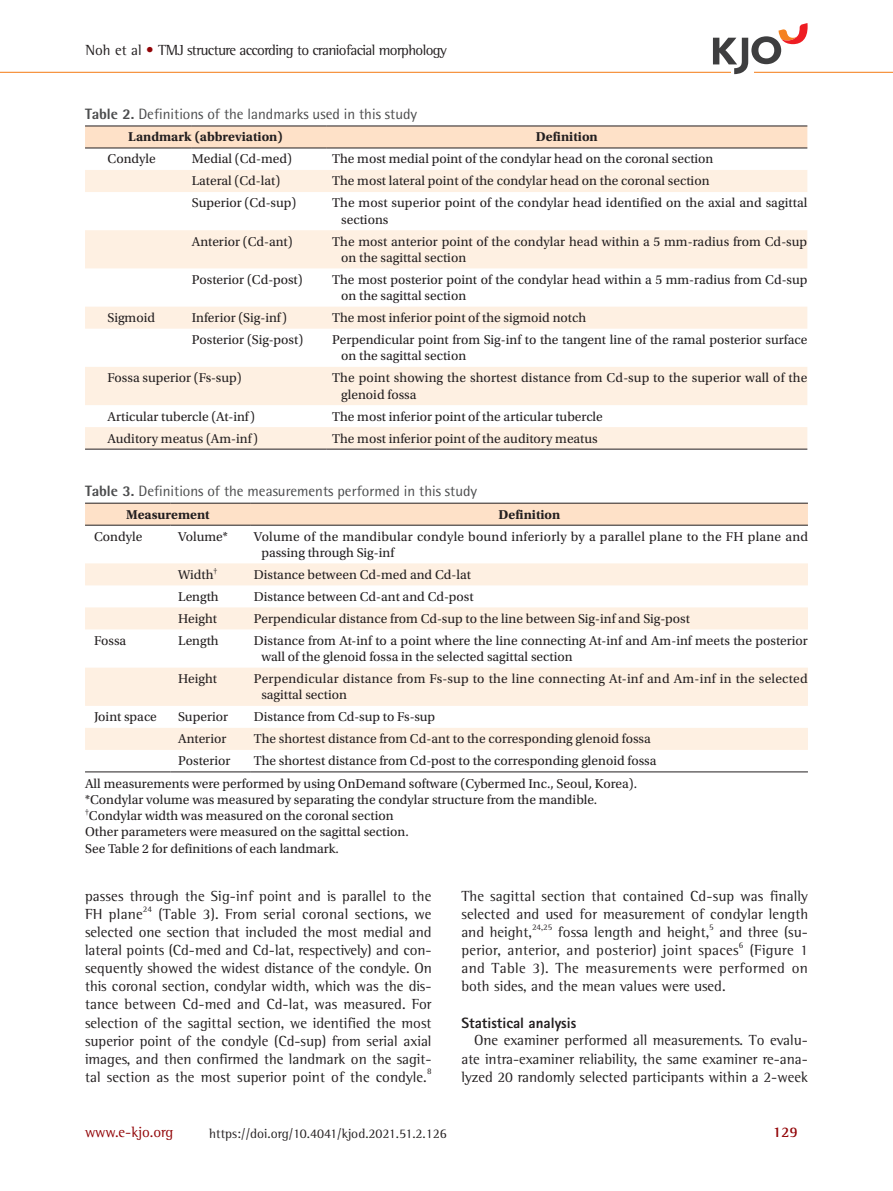
<style>
.page{position:relative;width:893px;height:1191px;background:#fff}
.page>*{position:absolute;margin:0;border:0;box-sizing:border-box;transform-origin:0 0}
.t1{font:15px/18px "Rotis Semi Serif Std";color:#231f20;text-align:justify}
.t2{font:15px "Rotis Semi Sans Std";color:#4b4c4d}
.t3{font:15px "Rotis Semi Serif Std";letter-spacing:-.04em;color:#231f20}
.t4{font:15px/18px "Rotis Semi Serif Std";letter-spacing:.02em;color:#231f20}
.t5{font:800 15px "Rotis Sans Serif Std";color:#231f20}
.t6{font:15px "Rotis Semi Serif Std";color:#920407}
.t7{font:700 15px "Rotis Semi Serif Std";color:#920407}
.t8{font:13.5px/16.2px "Utopia Std";color:#231f20}
.t9{font:700 13.5px "Utopia Std";color:#231f20}
.t10{font:13.5px "Rotis Semi Serif Std";color:#231f20}
.t11{font:8.7px "Rotis Semi Serif Std";color:#231f20}
.t12{font:7.8px "Utopia Std";color:#231f20}
.s1{color:#920407}
.s2{font-weight:800}
</style>
<div class="page">
<hr style="left:0;top:72px;width:893px;height:1px;background:#f58220">
<svg style="left:713px;top:23px;width:95px;height:51px"></svg>
<div style="left:85px;top:127px;width:722px;height:21px;background:#fee1c8"></div>
<svg style="left:85px;top:170px;width:722px;height:279px;fill:#fef1e5"></svg>
<hr style="left:85px;top:126px;width:107px;height:1px;background:#231f20">
<hr style="left:192px;top:126px;width:134px;height:1px;background:#231f20">
<hr style="left:326px;top:126px;width:481px;height:1px;background:#231f20">
<hr style="left:85px;top:148px;width:107px;height:1px;background:#231f20">
<hr style="left:192px;top:148px;width:134px;height:1px;background:#231f20">
<hr style="left:326px;top:148px;width:481px;height:1px;background:#231f20">
<hr style="left:85px;top:449px;width:107px;height:1px;background:#231f20">
<hr style="left:192px;top:449px;width:134px;height:1px;background:#231f20">
<hr style="left:326px;top:449px;width:481px;height:1px;background:#231f20">
<div style="left:85px;top:504px;width:723px;height:21px;background:#fee1c8"></div>
<svg style="left:85px;top:563px;width:723px;height:187px;fill:#fef0e2"></svg>
<hr style="left:85px;top:503px;width:86px;height:1px;background:#231f20">
<hr style="left:171px;top:503px;width:80px;height:1px;background:#231f20">
<hr style="left:251px;top:503px;width:557px;height:1px;background:#231f20">
<hr style="left:85px;top:525px;width:86px;height:1px;background:#231f20">
<hr style="left:171px;top:525px;width:80px;height:1px;background:#231f20">
<hr style="left:251px;top:525px;width:557px;height:1px;background:#231f20">
<hr style="left:85px;top:771px;width:86px;height:1px;background:#231f20">
<hr style="left:171px;top:771px;width:80px;height:1px;background:#231f20">
<hr style="left:251px;top:771px;width:557px;height:1px;background:#231f20">
<p class="t3" style="left:85px;top:41px;width:363px">Noh et al <span class="s1">•</span> TMJ structure according to craniofacial morphology</p>
<p class="t2" style="left:85px;top:105px;width:334px"><span class="s2">Table 2.</span> Definitions of the landmarks used in this study</p>
<p class="t9" style="left:128px;top:129px;width:156px">Landmark (abbreviation)</p>
<p class="t9" style="left:536px;top:129px;width:63px">Definition</p>
<p class="t8" style="left:108px;top:151px;width:50px">Condyle</p>
<p class="t8" style="left:192px;top:151px;width:102px">Medial (Cd-med)</p>
<p class="t8" style="left:332px;top:151px;width:383px">The most medial point of the condylar head on the coronal section</p>
<p class="t8" style="left:192px;top:173px;width:90px">Lateral (Cd-lat)</p>
<p class="t8" style="left:332px;top:173px;width:379px">The most lateral point of the condylar head on the coronal section</p>
<p class="t8" style="left:192px;top:195px;width:106px">Superior (Cd-sup)</p>
<p class="t8" style="left:341px;top:195px;width:468px;text-indent:-9px">The most superior point of the condylar head identified on the axial and sagittal sections</p>
<p class="t8" style="left:192px;top:233px;width:102px">Anterior (Cd-ant)</p>
<p class="t8" style="left:341px;top:233px;width:467px;text-indent:-9px">The most anterior point of the condylar head within a 5 mm-radius from Cd-sup on the sagittal section</p>
<p class="t8" style="left:192px;top:272px;width:112px">Posterior (Cd-post)</p>
<p class="t8" style="left:341px;top:272px;width:468px;text-indent:-9px">The most posterior point of the condylar head within a 5 mm-radius from Cd-sup on the sagittal section</p>
<p class="t8" style="left:108px;top:310px;width:49px">Sigmoid</p>
<p class="t8" style="left:192px;top:310px;width:97px">Inferior (Sig-inf)</p>
<p class="t8" style="left:332px;top:310px;width:255px">The most inferior point of the sigmoid notch</p>
<p class="t8" style="left:192px;top:332px;width:113px">Posterior (Sig-post)</p>
<p class="t8" style="left:341px;top:332px;width:468px;text-indent:-9px">Perpendicular point from Sig-inf to the tangent line of the ramal posterior surface on the sagittal section</p>
<p class="t8" style="left:108px;top:370px;width:136px">Fossa superior (Fs-sup)</p>
<p class="t8" style="left:341px;top:370px;width:468px;text-indent:-9px">The point showing the shortest distance from Cd-sup to the superior wall of the glenoid fossa</p>
<p class="t8" style="left:108px;top:408px;width:149px">Articular tubercle (At-inf)</p>
<p class="t8" style="left:332px;top:408px;width:272px">The most inferior point of the articular tubercle</p>
<p class="t8" style="left:108px;top:430px;width:152px">Auditory meatus (Am-inf)</p>
<p class="t8" style="left:332px;top:430px;width:267px">The most inferior point of the auditory meatus</p>
<p class="t2" style="left:85px;top:482px;width:394px"><span class="s2">Table 3.</span> Definitions of the measurements performed in this study</p>
<p class="t9" style="left:126px;top:506px;width:85px">Measurement</p>
<p class="t9" style="left:498px;top:506px;width:63px">Definition</p>
<p class="t8" style="left:94px;top:528px;width:50px">Condyle</p>
<p class="t8" style="left:178px;top:528px;width:51px">Volume*</p>
<p class="t8" style="left:261px;top:528px;width:548px;text-indent:-8px">Volume of the mandibular condyle bound inferiorly by a parallel plane to the FH plane and passing through Sig-inf</p>
<p class="t8" style="left:178px;top:566px;width:37px">Width</p>
<p class="t12" style="left:213px;top:566px;width:5px">†</p>
<p class="t8" style="left:254px;top:566px;width:219px">Distance between Cd-med and Cd-lat</p>
<p class="t8" style="left:178px;top:588px;width:42px">Length</p>
<p class="t8" style="left:254px;top:588px;width:221px">Distance between Cd-ant and Cd-post</p>
<p class="t8" style="left:178px;top:610px;width:40px">Height</p>
<p class="t8" style="left:254px;top:610px;width:437px">Perpendicular distance from Cd-sup to the line between Sig-inf and Sig-post</p>
<p class="t8" style="left:94px;top:632px;width:34px">Fossa</p>
<p class="t8" style="left:178px;top:632px;width:42px">Length</p>
<p class="t8" style="left:261px;top:632px;width:548px;text-indent:-8px">Distance from At-inf to a point where the line connecting At-inf and Am-inf meets the posterior wall of the glenoid fossa in the selected sagittal section</p>
<p class="t8" style="left:178px;top:671px;width:40px">Height</p>
<p class="t8" style="left:261px;top:671px;width:548px;text-indent:-8px">Perpendicular distance from Fs-sup to the line connecting At-inf and Am-inf in the selected sagittal section</p>
<p class="t8" style="left:94px;top:709px;width:64px">Joint space</p>
<p class="t8" style="left:178px;top:709px;width:51px">Superior</p>
<p class="t8" style="left:254px;top:709px;width:183px">Distance from Cd-sup to Fs-sup</p>
<p class="t8" style="left:178px;top:731px;width:50px">Anterior</p>
<p class="t8" style="left:254px;top:731px;width:398px">The shortest distance from Cd-ant to the corresponding glenoid fossa</p>
<p class="t8" style="left:178px;top:753px;width:54px">Posterior</p>
<p class="t8" style="left:85px;top:750px;width:573px;line-height:22.4px;text-indent:169px">The shortest distance from Cd-post to the corresponding glenoid fossa<br>All measurements were performed by using OnDemand software (Cybermed Inc., Seoul, Korea).</p>
<p class="t8" style="left:85px;top:791px;width:514px">*Condylar volume was measured by separating the condylar structure from the mandible.</p>
<p class="t12" style="left:85px;top:807px;width:5px">†</p>
<p class="t8" style="left:85px;top:808px;width:325px">Condylar width was measured on the coronal section<br>Other parameters were measured on the sagittal section.<br>See Table 2 for definitions of each landmark.</p>
<p class="t1" style="left:85px;top:887px;width:348px">passes through the Sig-inf point and is parallel to the<br>FH plane</p>
<p class="t11" style="left:143px;top:904px;width:11px">24</p>
<p class="t1" style="left:85px;top:905px;width:348px;text-indent:73px">(Table 3). From serial coronal sections, we selected one section that included the most medial and lateral points (Cd-med and Cd-lat, respectively) and con&shy;sequently showed the widest distance of the condyle. On this coronal section, condylar width, which was the dis&shy;tance between Cd-med and Cd-lat, was measured. For selection of the sagittal section, we identified the most superior point of the condyle (Cd-sup) from serial axial images, and then confirmed the landmark on the sagit&shy;tal section as the most superior point of the condyle.</p>
<p class="t11" style="left:427px;top:1066px;width:6px">8</p>
<p class="t1" style="left:461px;top:887px;width:348px">The sagittal section that contained Cd-sup was finally selected and used for measurement of condylar length and height,</p>
<p class="t11" style="left:532px;top:922px;width:22px">24,25</p>
<p class="t1" style="left:558px;top:923px;width:153px">fossa length and height,</p>
<p class="t11" style="left:709px;top:922px;width:6px">5</p>
<p class="t4" style="left:461px;top:923px;width:348px;text-indent:258px">and three (su&shy;perior, anterior, and posterior) joint spaces</p>
<p class="t11" style="left:739px;top:940px;width:6px">6</p>
<p class="t1" style="left:461px;top:941px;width:348px;text-indent:288px">(Figure 1 and Table 3). The measurements were performed on both sides, and the mean values were used.</p>
<p class="t5" style="left:461px;top:1013px;width:116px">Statistical analysis</p>
<p class="t1" style="left:461px;top:1031px;width:348px;text-indent:13px">One examiner performed all measurements. To evalu&shy;ate intra-examiner reliability, the same examiner re-ana&shy;lyzed 20 randomly selected participants within a 2-week</p>
<p class="t6" style="left:85px;top:1122px;width:90px">www.e-kjo.org</p>
<p class="t10" style="left:209px;top:1125px;width:239px">https://doi.org/10.4041/kjod.2021.51.2.126</p>
<p class="t7" style="left:773px;top:1122px;width:27px">129</p>
</div>
